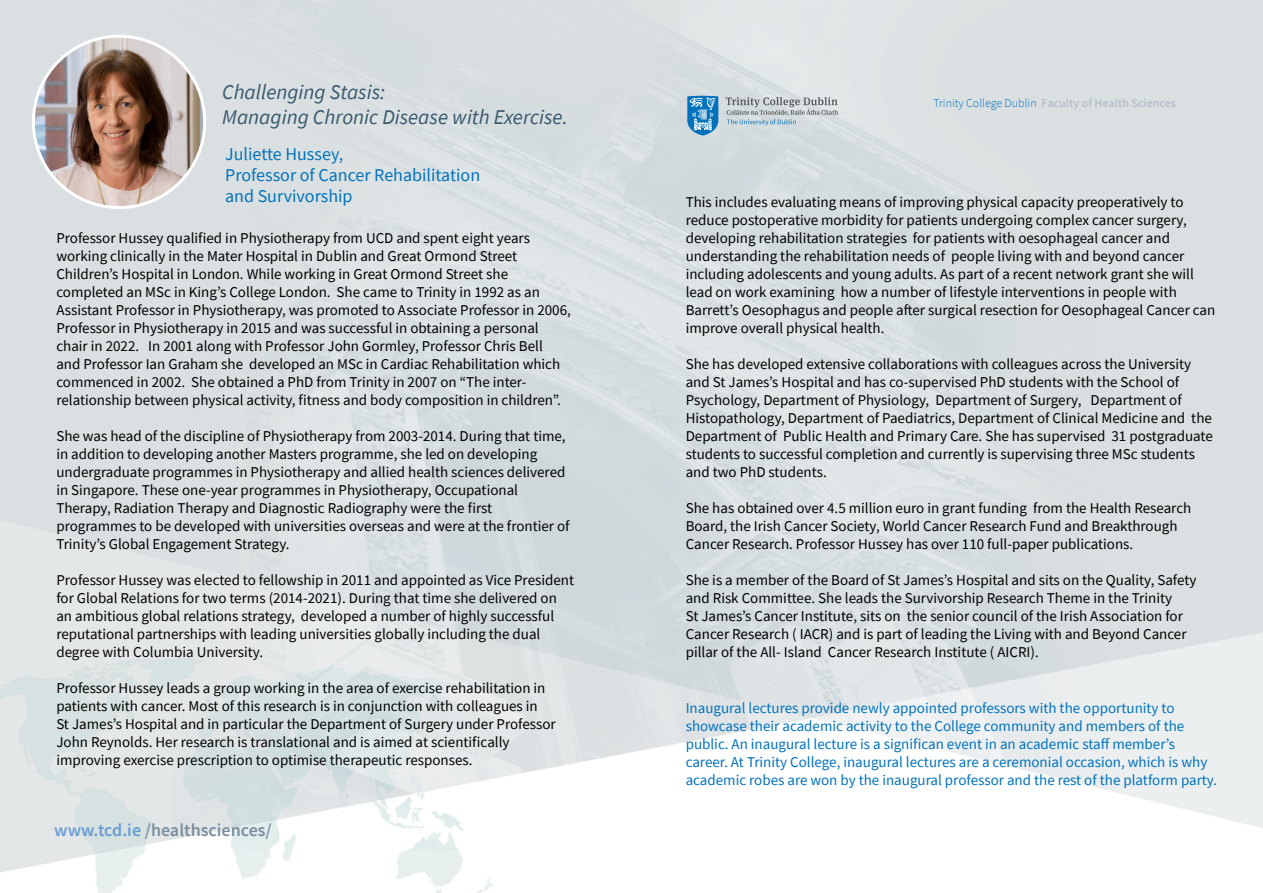
<style>
.page{position:relative;width:1263px;height:893px;background:#fff}
.page>*{position:absolute;margin:0;border:0;box-sizing:border-box;transform-origin:0 0}
.t1{font:italic 21px "Source Sans Pro";color:#37586d}
.t2{font:18px/21px "Source Sans Pro";color:#0072bc}
.t3{font:600 18px "Source Sans Pro";color:#7a8e9f}
.t4{font:15px/18px "Source Sans Pro";color:#000}
.t5{font:15px/18px "Source Sans Pro";color:#0072bc}
.t6{font:600 12px "Source Sans Pro";color:#b5bec9}
.s1{color:#6a9dd3}
.s2{font-weight:300;color:#0072bc}
</style>
<div class="page">
<img style="left:33px;top:36px;width:167px;height:172px">
<svg style="left:726px;top:97px;width:112px;height:29px;background:#bdc6ca"></svg>
<svg style="left:687px;top:96px;width:31px;height:40px"></svg>
<p class="t1" style="left:222px;top:78px;width:165px">Challenging Stasis:</p>
<p class="t1" style="left:222px;top:104px;width:347px">Managing Chronic Disease with Exercise.</p>
<p class="t2" style="left:225px;top:143px;width:120px">Juliette Hussey,</p>
<p class="t2" style="left:225px;top:164px;width:257px">Professor of Cancer Rehabilitation and Survivorship</p>
<p class="t4" style="left:56px;top:229px;width:516px">Professor Hussey qualified in Physiotherapy from UCD and spent eight years working clinically in the Mater Hospital in Dublin and Great Ormond Street Children’s Hospital in London. While working in Great Ormond Street she completed an MSc in King’s College London. She came to Trinity in 1992 as an Assistant Professor in Physiotherapy, was promoted to Associate Professor in 2006, Professor in Physiotherapy in 2015 and was successful in obtaining a personal chair in 2022. In 2001 along with Professor John Gormley, Professor Chris Bell<br>and Professor Ian Graham she developed an MSc in Cardiac Rehabilitation which commenced in 2002. She obtained a PhD from Trinity in 2007 on “The inter&shy;relationship between physical activity, fitness and body composition in children”.</p>
<p class="t4" style="left:56px;top:427px;width:515px">She was head of the discipline of Physiotherapy from 2003-2014. During that time, in addition to developing another Masters programme, she led on developing undergraduate programmes in Physiotherapy and allied health sciences delivered in Singapore. These one-year programmes in Physiotherapy, Occupational Therapy, Radiation Therapy and Diagnostic Radiography were the first programmes to be developed with universities overseas and were at the frontier of Trinity’s Global Engagement Strategy.</p>
<p class="t4" style="left:56px;top:571px;width:519px">Professor Hussey was elected to fellowship in 2011 and appointed as Vice President for Global Relations for two terms (2014-2021). During that time she delivered on an ambitious global relations strategy, developed a number of highly successful reputational partnerships with leading universities globally including the dual degree with Columbia University.</p>
<p class="t4" style="left:56px;top:679px;width:491px">Professor Hussey leads a group working in the area of exercise rehabilitation in patients with cancer. Most of this research is in conjunction with colleagues in</p>
<p class="t4" style="left:56px;top:715px;width:501px">St James’s Hospital and in particular the Department of Surgery under Professor<br>John Reynolds. Her research is translational and is aimed at scientifically improving exercise prescription to optimise therapeutic responses.</p>
<p class="t3" style="left:54px;top:819px;width:219px"><span class="s1">www.tcd.ie</span> /healthsciences/</p>
<p class="t6" style="left:933px;top:95px;width:244px"><span class="s2">Trinity College Dublin</span> Faculty of Health Sciences</p>
<p class="t4" style="left:686px;top:193px;width:531px">This includes evaluating means of improving physical capacity preoperatively to reduce postoperative morbidity for patients undergoing complex cancer surgery, developing rehabilitation strategies for patients with oesophageal cancer and understanding the rehabilitation needs of people living with and beyond cancer including adolescents and young adults. As part of a recent network grant she will lead on work examining how a number of lifestyle interventions in people with Barrett’s Oesophagus and people after surgical resection for Oesophageal Cancer can improve overall physical health.</p>
<p class="t4" style="left:686px;top:355px;width:529px">She has developed extensive collaborations with colleagues across the University and St James’s Hospital and has co-supervised PhD students with the School of Psychology, Department of Physiology, Department of Surgery, Department of Histopathology, Department of Paediatrics, Department of Clinical Medicine and the Department of Public Health and Primary Care. She has supervised 31 postgraduate students to successful completion and currently is supervising three MSc students and two PhD students.</p>
<p class="t4" style="left:686px;top:499px;width:507px">She has obtained over 4.5 million euro in grant funding from the Health Research<br>Board, the Irish Cancer Society, World Cancer Research Fund and Breakthrough<br>Cancer Research. Professor Hussey has over 110 full-paper publications.</p>
<p class="t4" style="left:686px;top:571px;width:512px">She is a member of the Board of St James’s Hospital and sits on the Quality, Safety and Risk Committee. She leads the Survivorship Research Theme in the Trinity</p>
<p class="t4" style="left:686px;top:607px;width:502px">St James’s Cancer Institute, sits on the senior council of the Irish Association for<br>Cancer Research ( IACR) and is part of leading the Living with and Beyond Cancer pillar of the All- Island Cancer Research Institute ( AICRI).</p>
<p class="t5" style="left:686px;top:699px;width:533px">Inaugural lectures provide newly appointed professors with the opportunity to showcase their academic activity to the College community and members of the public. An inaugural lecture is a significan event in an academic staff member’s career. At Trinity College, inaugural lectures are a ceremonial occasion, which is why academic robes are won by the inaugural professor and the rest of the platform party.</p>
</div>
